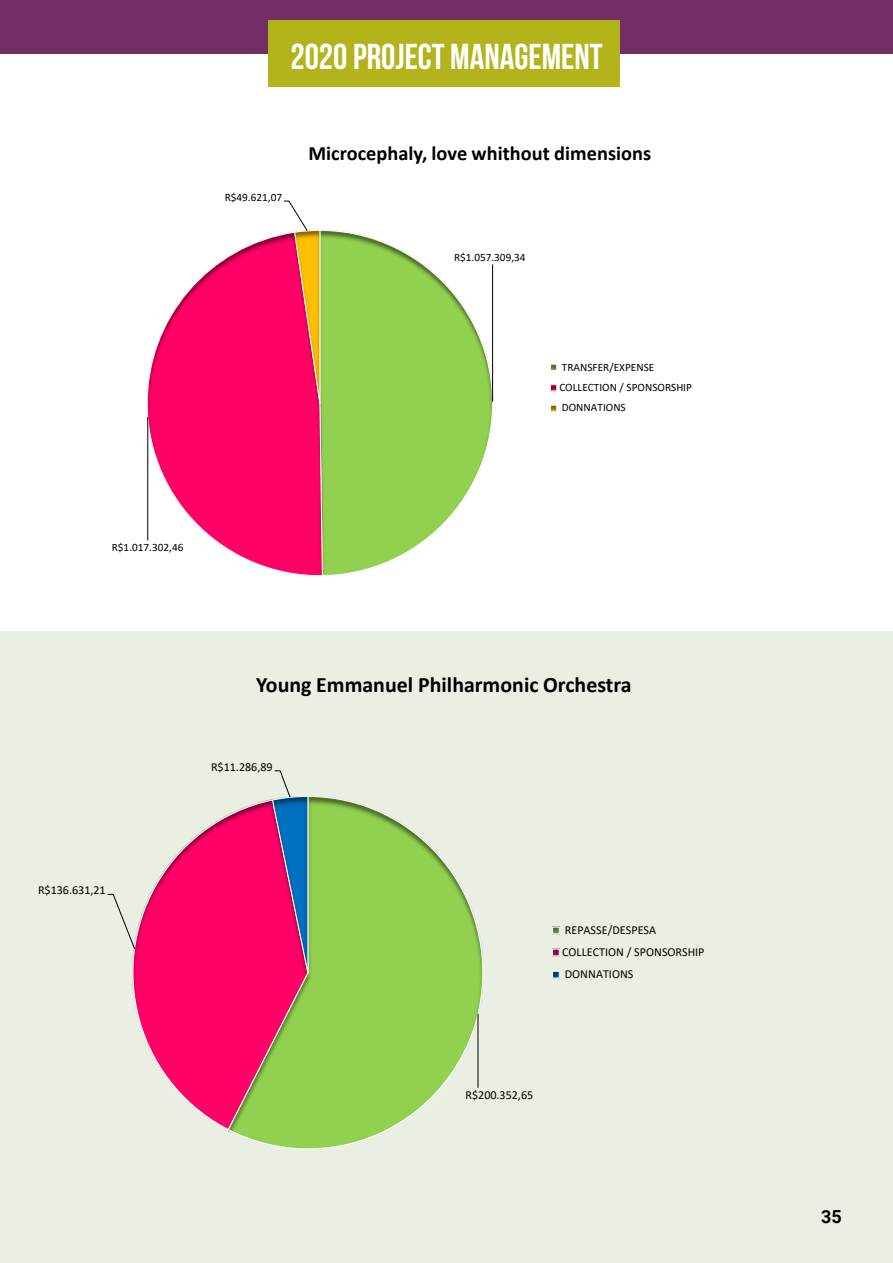
<style>
.page{position:relative;width:893px;height:1263px;background:#fff}
.page>*{position:absolute;margin:0;border:0;box-sizing:border-box;transform-origin:0 0}
.t1{font:700 36px "Bebas Neue";color:#fff}
.t2{font:700 22.05px "Calibri";color:#000}
.t3{font:700 20.4px "Calibri";color:#000}
.t4{font:700 18px "Roboto";color:#000}
.t5{font:12.15px/22px "Calibri";color:#000}
.t6{font:11.25px/20.4px "Calibri";color:#000}
</style>
<div class="page">
<div style="left:1px;top:631px;width:892px;height:632px;background:#e9f0e3"></div>
<div style="left:0;top:0;width:893px;height:54px;background:#732e65"></div>
<div style="left:268px;top:21px;width:351px;height:66px;background:#b3b41c"></div>
<svg style="left:321px;top:230px;width:172px;height:346px"></svg>
<svg style="left:147px;top:231px;width:176px;height:345px"></svg>
<hr style="left:492px;top:264px;width:1px;height:138px;background:#000">
<hr style="left:147px;top:417px;width:1px;height:123px;background:#000">
<svg style="left:283px;top:200px;width:38px;height:214px;background:#f85e6a"></svg>
<div style="left:550px;top:364px;width:7px;height:7px;border:1px solid #fff"></div>
<div style="left:550px;top:384px;width:7px;height:7px;border:1px solid #fff"></div>
<div style="left:550px;top:405px;width:7px;height:7px;border:1px solid #fff"></div>
<svg style="left:228px;top:796px;width:255px;height:353px"></svg>
<svg style="left:132px;top:799px;width:177px;height:332px"></svg>
<hr style="left:477px;top:1014px;width:1px;height:74px;background:#000">
<svg style="left:107px;top:893px;width:29px;height:57px"></svg>
<svg style="left:271px;top:770px;width:38px;height:211px;background:#9b549a"></svg>
<svg style="left:554px;top:929px;width:4px;height:3px"></svg>
<div style="left:552px;top:927px;width:8px;height:7px;border:1px solid #fff"></div>
<svg style="left:554px;top:951px;width:4px;height:3px"></svg>
<div style="left:552px;top:949px;width:8px;height:7px;border:1px solid #fff"></div>
<svg style="left:554px;top:973px;width:4px;height:3px"></svg>
<div style="left:552px;top:971px;width:8px;height:7px;border:1px solid #fff"></div>
<h1 class="t1" style="left:290px;top:37px;width:314px">2020 PROJECT MANAGEMENT</h1>
<p class="t6" style="left:225px;top:187px;width:59px">R$49.621,07</p>
<h3 class="t3" style="left:309px;top:139px;width:344px">Microcephaly, love whithout dimensions</h3>
<p class="t6" style="left:454px;top:247px;width:73px">R$1.057.309,34</p>
<p class="t6" style="left:559px;top:356px;width:134px">TRANSFER/EXPENSE<br>COLLECTION / SPONSORSHIP<br>DONNATIONS</p>
<p class="t6" style="left:112px;top:537px;width:73px">R$1.017.302,46</p>
<p class="t5" style="left:38px;top:879px;width:69px">R$136.631,21</p>
<h2 class="t2" style="left:256px;top:669px;width:377px">Young Emmanuel Philharmonic Orchestra</h2>
<p class="t5" style="left:211px;top:755px;width:63px">R$11.286,89</p>
<p class="t5" style="left:562px;top:918px;width:144px">REPASSE/DESPESA<br>COLLECTION / SPONSORSHIP<br>DONNATIONS</p>
<p class="t5" style="left:466px;top:1084px;width:69px">R$200.352,65</p>
<h3 class="t4" style="left:821px;top:1204px;width:22px">35</h3>
</div>
